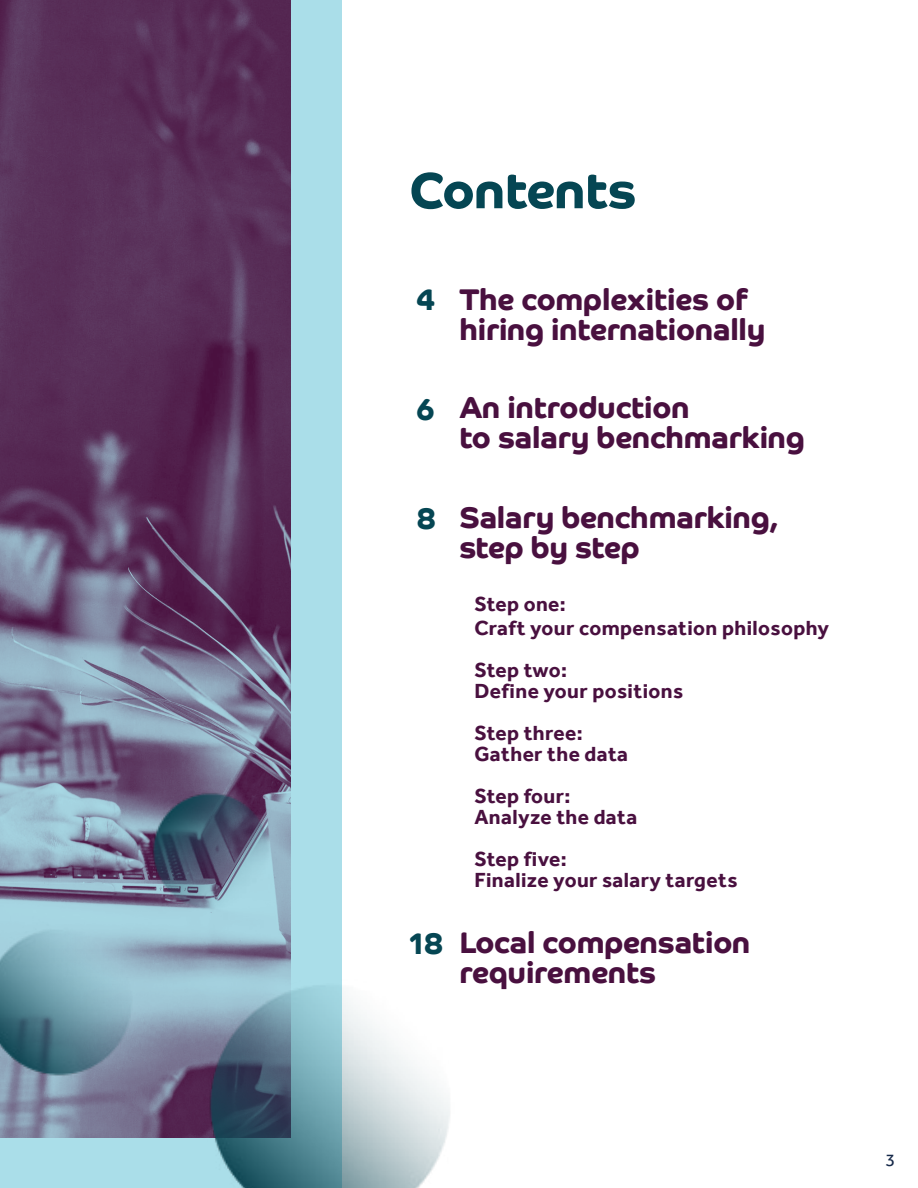
<style>
.page{position:relative;width:918px;height:1188px;background:#fff}
.page>*{position:absolute;margin:0;border:0;box-sizing:border-box;transform-origin:0 0}
.t1{font:700 51px "Co Headline";letter-spacing:-.005em;color:#054653}
.t2{font:700 30px/30px "Co Headline";letter-spacing:-.005em;color:#49103f}
.t3{font:700 30px "Co Headline";color:#054653}
.t4{font:700 21px/21px "Effra";letter-spacing:.02em;color:#49103f}
.t5{font:18px "Effra";color:#162949}
.s1{color:#054653}
</style>
<div class="page">
<div style="left:0;top:0;width:342px;height:1188px;background:#aadee9"></div>
<img style="left:0;top:0;width:291px;height:770px">
<img style="left:0;top:770px;width:450px;height:418px">
<h1 class="t1" style="left:409px;top:161px;width:229px">Contents</h1>
<h2 class="t3" style="left:416px;top:282px;width:21px">4</h2>
<h2 class="t2" style="left:459px;top:285px;width:308px">The complexities of hiring internationally</h2>
<h2 class="t2" style="left:459px;top:393px;width:347px;text-indent:-43px"><span class="s1">6</span> An introduction<br>to salary benchmarking</h2>
<h2 class="t3" style="left:416px;top:501px;width:22px">8</h2>
<h2 class="t3" style="left:409px;top:926px;width:36px">18</h2>
<h2 class="t2" style="left:459px;top:503px;width:322px">Salary benchmarking, step by step</h2>
<p class="t4" style="left:474px;top:592px;width:356px;line-height:24px">Step one:<br>Craft your compensation philosophy</p>
<p class="t4" style="left:474px;top:659px;width:210px">Step two:<br>Define your positions</p>
<p class="t4" style="left:474px;top:722px;width:155px">Step three:<br>Gather the data</p>
<p class="t4" style="left:474px;top:785px;width:164px">Step four:<br>Analyze the data</p>
<p class="t4" style="left:474px;top:848px;width:265px">Step five:<br>Finalize your salary targets</p>
<h2 class="t2" style="left:459px;top:928px;width:293px">Local compensation requirements</h2>
<p class="t5" style="left:886px;top:1149px;width:11px">3</p>
</div>
